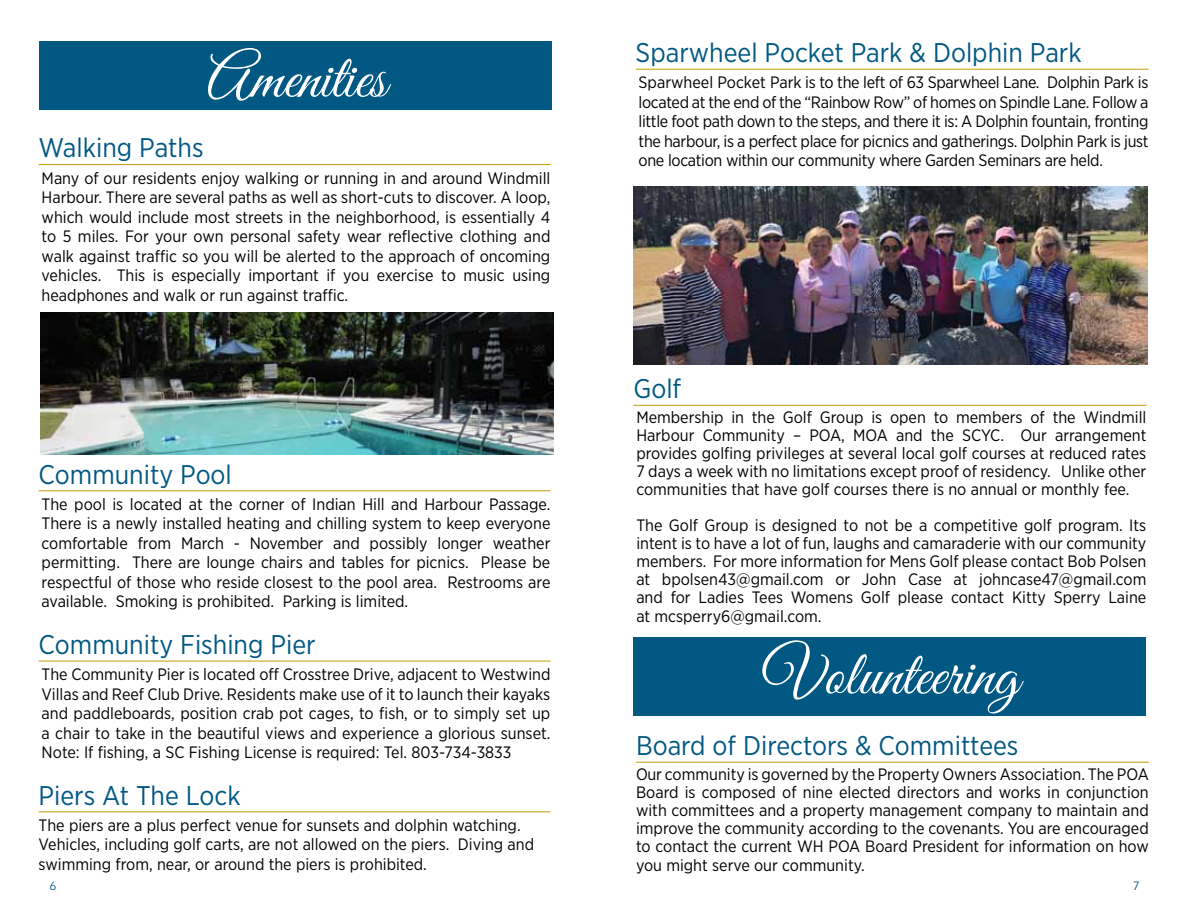
<style>
.page{position:relative;width:1188px;height:918px;background:#fff}
.page>*{position:absolute;margin:0;border:0;box-sizing:border-box;transform-origin:0 0}
.t1{font:63px "Great Vibes";color:#fff}
.t2{font:27px "Gotham Narrow";color:#005883}
.t3{font:16.5px/19.5px "Gotham Narrow";color:#000;text-align:justify}
.t4{font:12px "Avenir Next";color:#005883}
</style>
<div class="page">
<div style="left:39px;top:41px;width:513px;height:69px;background:#005883"></div>
<hr style="left:39px;top:164px;width:511px;height:1px;background:#c29c07">
<hr style="left:39px;top:490px;width:511px;height:1px;background:#c29c07">
<hr style="left:39px;top:661px;width:511px;height:1px;background:#c29c07">
<hr style="left:39px;top:811px;width:511px;height:1px;background:#c29c07">
<img style="left:41px;top:312px;width:513px;height:142px">
<hr style="left:633px;top:405px;width:513px;height:1px;background:#c29c07">
<div style="left:633px;top:637px;width:513px;height:79px;background:#005883"></div>
<hr style="left:636px;top:762px;width:513px;height:1px;background:#c29c07">
<img style="left:633px;top:187px;width:515px;height:177px">
<hr style="left:636px;top:69px;width:513px;height:1px;background:#c29c07">
<h1 class="t1" style="left:207px;top:43px;width:181px">Amenities</h1>
<h2 class="t2" style="left:39px;top:131px;width:166px">Walking Paths</h2>
<p class="t3" style="left:42px;top:168px;width:510px">Many of our residents enjoy walking or running in and around Windmill Harbour. There are several paths as well as short-cuts to discover. A loop, which would include most streets in the neighborhood, is essentially 4 to 5 miles. For your own personal safety wear reflective clothing and walk against traffic so you will be alerted to the approach of oncoming vehicles. This is especially important if you exercise to music using headphones and walk or run against traffic.</p>
<h2 class="t2" style="left:39px;top:457px;width:195px">Community Pool</h2>
<p class="t3" style="left:42px;top:494px;width:510px">The pool is located at the corner of Indian Hill and Harbour Passage.<br>There is a newly installed heating and chilling system to keep everyone comfortable from March - November and possibly longer weather permitting. There are lounge chairs and tables for picnics. Please be respectful of those who reside closest to the pool area. Restrooms are available. Smoking is prohibited. Parking is limited.</p>
<h2 class="t2" style="left:39px;top:628px;width:279px">Community Fishing Pier</h2>
<p class="t3" style="left:42px;top:664px;width:510px">The Community Pier is located off Crosstree Drive, adjacent to Westwind Villas and Reef Club Drive. Residents make use of it to launch their kayaks and paddleboards, position crab pot cages, to fish, or to simply set up a chair to take in the beautiful views and experience a glorious sunset.<br>Note: If fishing, a SC Fishing License is required: Tel. 803-734-3833</p>
<h2 class="t2" style="left:39px;top:778px;width:204px">Piers At The Lock</h2>
<p class="t3" style="left:39px;top:815px;width:497px;text-align:left">The piers are a plus perfect venue for sunsets and dolphin watching.<br>Vehicles, including golf carts, are not allowed on the piers. Diving and swimming from, near, or around the piers is prohibited.</p>
<p class="t4" style="left:50px;top:876px;width:8px">6</p>
<h2 class="t2" style="left:636px;top:36px;width:448px">Sparwheel Pocket Park &amp; Dolphin Park</h2>
<p class="t3" style="left:639px;top:72px;width:511px">Sparwheel Pocket Park is to the left of 63 Sparwheel Lane. Dolphin Park is located at the end of the “Rainbow Row” of homes on Spindle Lane. Follow a little foot path down to the steps, and there it is: A Dolphin fountain, fronting the harbour, is a perfect place for picnics and gatherings. Dolphin Park is just one location within our community where Garden Seminars are held.</p>
<h2 class="t2" style="left:633px;top:372px;width:49px">Golf</h2>
<p class="t3" style="left:636px;top:408px;width:512px;line-height:18px">Membership in the Golf Group is open to members of the Windmill Harbour Community – POA, MOA and the SCYC. Our arrangement provides golfing privileges at several local golf courses at reduced rates 7 days a week with no limitations except proof of residency. Unlike other communities that have golf courses there is no annual or monthly fee.</p>
<p class="t3" style="left:636px;top:516px;width:512px;line-height:18px">The Golf Group is designed to not be a competitive golf program. Its intent is to have a lot of fun, laughs and camaraderie with our community members. For more information for Mens Golf please contact Bob Polsen at bpolsen43@gmail.com or John Case at johncase47@gmail.com and for Ladies Tees Womens Golf please contact Kitty Sperry Laine</p>
<p class="t3" style="left:636px;top:607px;width:187px">at mcsperry6@gmail.com.</p>
<h1 class="t1" style="left:763px;top:640px;width:258px">Volunteering</h1>
<h2 class="t2" style="left:636px;top:729px;width:384px">Board of Directors &amp; Committees</h2>
<p class="t3" style="left:636px;top:765px;width:514px;line-height:18px">Our community is governed by the Property Owners Association. The POA Board is composed of nine elected directors and works in conjunction with committees and a property management company to maintain and improve the community according to the covenants. You are encouraged to contact the current WH POA Board President for information on how</p>
<p class="t3" style="left:636px;top:855px;width:230px">you might serve our community.</p>
<p class="t4" style="left:1133px;top:875px;width:8px">7</p>
</div>
